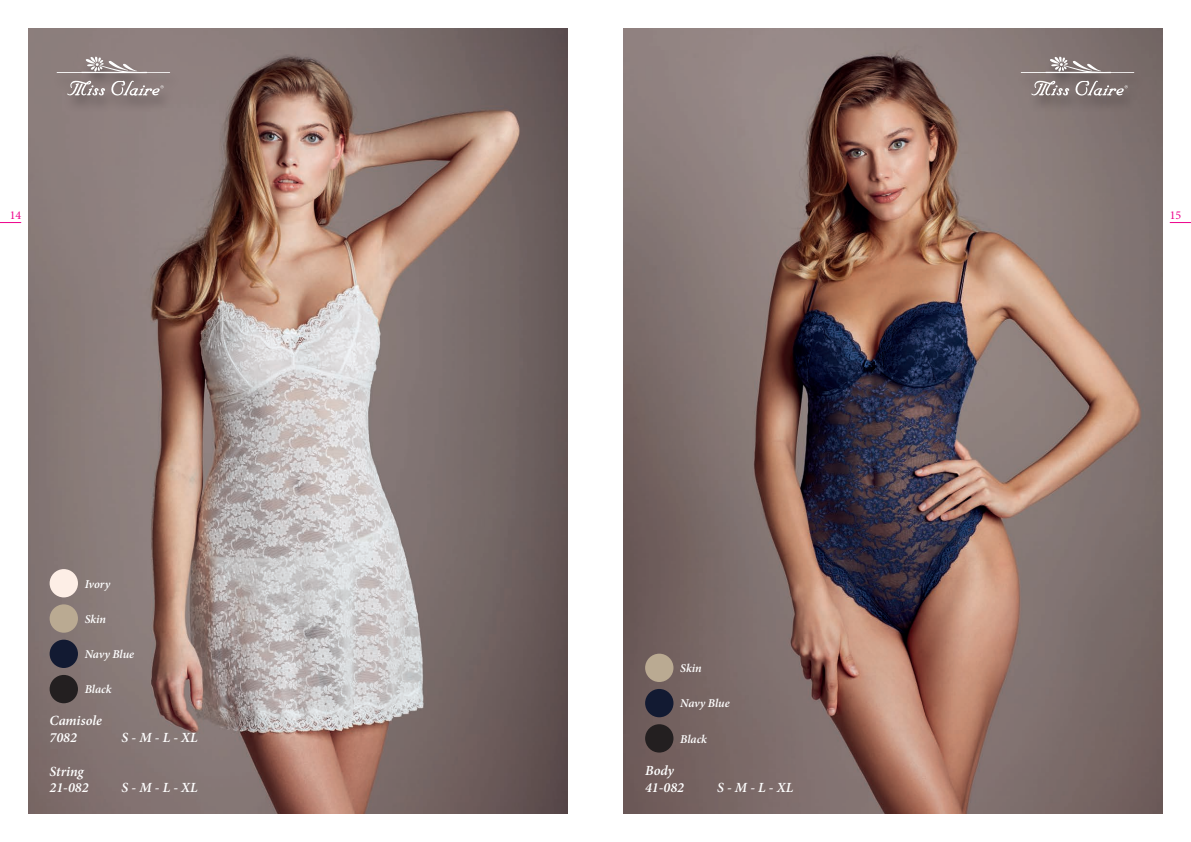
<style>
.page{position:relative;width:1191px;height:842px;background:#fff}
.page>*{position:absolute;margin:0;border:0;box-sizing:border-box;transform-origin:0 0}
.t1{font:italic 600 14px/16.8px "Minion Pro";color:#fff}
.t2{font:italic 600 12px "Minion Pro";letter-spacing:-.01em;color:#fff}
.t3{font:12px "Minion Pro";color:#ed028c}
</style>
<div class="page">
<img style="left:624px;top:28px;width:538px;height:786px">
<img style="left:28px;top:28px;width:539px;height:786px">
<div style="left:50px;top:675px;width:28px;height:28px;background:#231f20;border-radius:50%"></div>
<div style="left:645px;top:724px;width:28px;height:28px;background:#231f20;border-radius:50%"></div>
<div style="left:50px;top:640px;width:28px;height:28px;background:#121a32;border-radius:50%"></div>
<div style="left:645px;top:689px;width:28px;height:28px;background:#121a32;border-radius:50%"></div>
<div style="left:50px;top:604px;width:28px;height:29px;background:#baaa92;border-radius:50%"></div>
<div style="left:645px;top:654px;width:28px;height:28px;background:#baaa92;border-radius:50%"></div>
<div style="left:50px;top:569px;width:28px;height:28px;background:#fdeee6;border-radius:50%"></div>
<div style="left:1015px;top:56px;width:129px;height:57px;background:#231f20;opacity:.5"></div>
<svg style="left:1020px;top:56px;width:114px;height:40px;background:#908583"></svg>
<div style="left:51px;top:56px;width:130px;height:57px;background:#8c7e7c"></div>
<svg style="left:57px;top:56px;width:113px;height:40px"></svg>
<svg style="left:1170px;top:222px;width:21px;height:1px"></svg>
<svg style="left:0;top:222px;width:21px;height:1px"></svg>
<p class="t3" style="left:10px;top:207px;width:13px">14</p>
<p class="t3" style="left:1169px;top:207px;width:13px">15</p>
<p class="t2" style="left:85px;top:575px;width:27px">Ivory</p>
<p class="t2" style="left:85px;top:611px;width:23px">Skin</p>
<p class="t2" style="left:85px;top:646px;width:51px">Navy Blue</p>
<p class="t2" style="left:85px;top:681px;width:28px">Black</p>
<p class="t1" style="left:50px;top:712px;width:54px">Camisole<br>7082</p>
<p class="t1" style="left:50px;top:762px;width:40px">String<br>21-082</p>
<p class="t1" style="left:122px;top:729px;width:78px">S - M - L - XL</p>
<p class="t1" style="left:122px;top:779px;width:78px">S - M - L - XL</p>
<p class="t2" style="left:680px;top:660px;width:23px">Skin</p>
<p class="t2" style="left:680px;top:695px;width:51px">Navy Blue</p>
<p class="t2" style="left:680px;top:730px;width:28px">Black</p>
<p class="t1" style="left:645px;top:762px;width:40px">Body<br>41-082</p>
<p class="t1" style="left:717px;top:779px;width:78px">S - M - L - XL</p>
</div>
